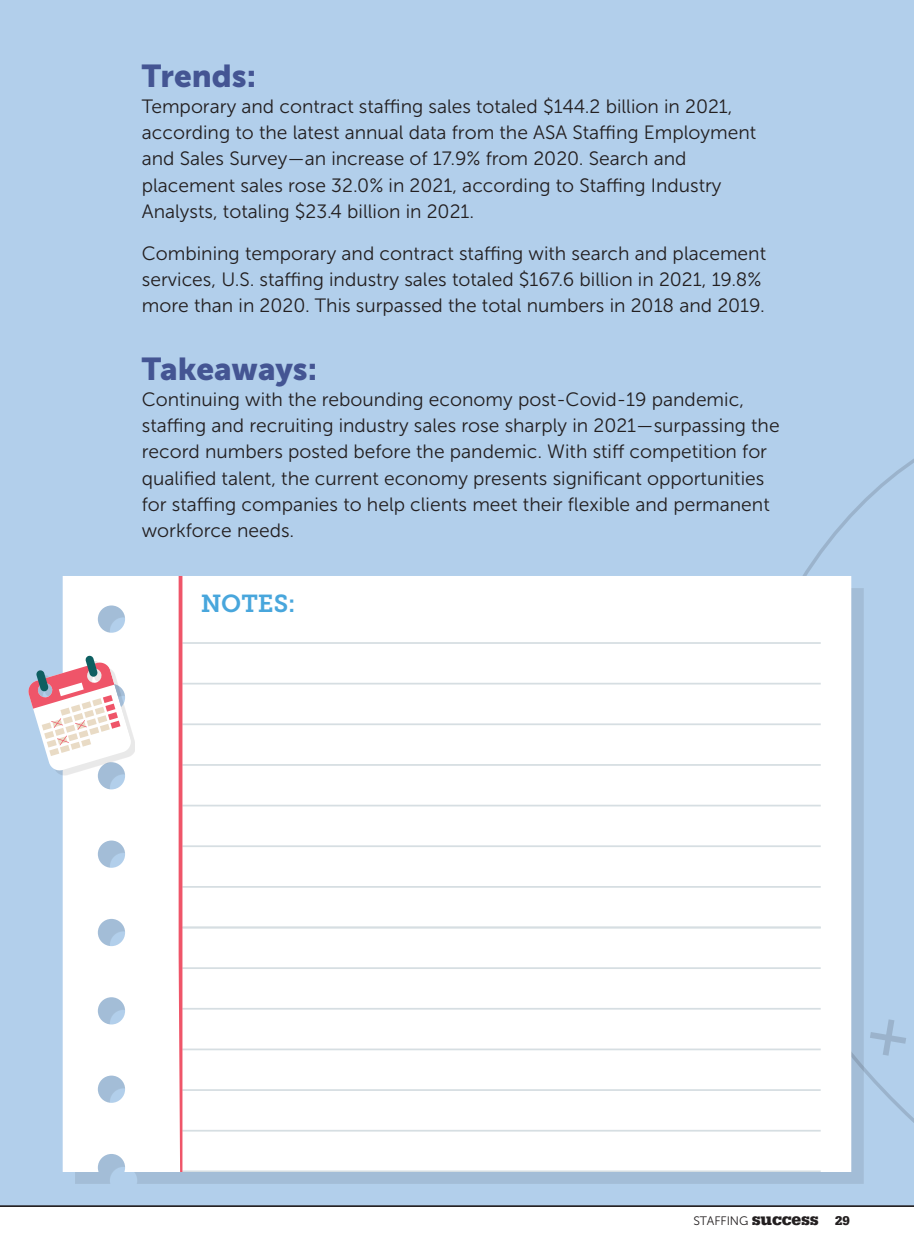
<style>
.page{position:relative;width:914px;height:1260px;background:#fff}
.page>*{position:absolute;margin:0;border:0;box-sizing:border-box;transform-origin:0 0}
._2022_Take-Aways{font:31.5px "Museo Sans 900";color:#445593}
._2022_Trends{font:31.5px "Museo Sans 900";color:#445593}
._2022_Notes{font:24.5px "Museo Slab 700";color:#48a6dc}
._2022_Body{font:19.25px/26.2px "Museo Sans 300";color:#231f20}
.t1{font:12.25px "Museo Sans 300";letter-spacing:-.01em;color:#231f20}
.s1{font-family:"Serifa";font-weight:700;font-size:17.68px}
.s2{font-family:"Serifa";font-weight:700;font-size:13.12px}
</style>
<div class="page">
<div style="left:0;top:0;width:914px;height:1206px;background:#b2cfeb"></div>
<svg style="left:803px;top:459px;width:111px;height:699px"></svg>
<div style="left:75px;top:588px;width:788px;height:595px;background:#231f20;opacity:.1"></div>
<div style="left:63px;top:576px;width:788px;height:595px;background:#fff"></div>
<hr style="left:182px;top:642px;width:638px;height:2px;background:#d6dee2">
<hr style="left:182px;top:683px;width:638px;height:2px;background:#d6dee2">
<hr style="left:182px;top:723px;width:638px;height:2px;background:#d6dee2">
<hr style="left:182px;top:764px;width:638px;height:2px;background:#d6dee2">
<hr style="left:182px;top:805px;width:638px;height:1px;background:#d6dee2">
<hr style="left:182px;top:845px;width:638px;height:2px;background:#d6dee2">
<hr style="left:182px;top:886px;width:638px;height:2px;background:#d6dee2">
<hr style="left:182px;top:927px;width:638px;height:1px;background:#d6dee2">
<hr style="left:182px;top:967px;width:638px;height:2px;background:#d6dee2">
<hr style="left:182px;top:1008px;width:638px;height:2px;background:#d6dee2">
<hr style="left:182px;top:1049px;width:638px;height:1px;background:#d6dee2">
<hr style="left:182px;top:1089px;width:638px;height:2px;background:#d6dee2">
<hr style="left:182px;top:1130px;width:638px;height:2px;background:#d6dee2">
<hr style="left:182px;top:1170px;width:638px;height:1px;background:#d6dee2">
<svg style="left:179px;top:576px;width:3px;height:595px;background:#ef5d70"></svg>
<hr style="left:0;top:1206px;width:914px;height:1px;background:#231f20">
<svg style="left:863px;top:1013px;width:49px;height:49px"></svg>
<div style="left:11px;top:661px;width:124px;height:137px;background:#231f20;opacity:.1"></div>
<svg style="left:27px;top:655px;width:105px;height:117px"></svg>
<p class="_2022_Trends" style="left:142px;top:58px;width:116px">Trends:</p>
<p class="_2022_Body" style="left:142px;top:93px;width:616px">Temporary and contract staffing sales totaled $144.2 billion in 2021, according to the latest annual data from the ASA Staffing Employment and Sales Survey—an increase of 17.9% from 2020. Search and placement sales rose 32.0% in 2021, according to Staffing Industry Analysts, totaling $23.4 billion in 2021.</p>
<p class="_2022_Body" style="left:142px;top:240px;width:625px">Combining temporary and contract staffing with search and placement services, U.S. staffing industry sales totaled $167.6 billion in 2021, 19.8% more than in 2020. This surpassed the total numbers in 2018 and 2019.</p>
<p class="_2022_Take-Aways" style="left:142px;top:351px;width:177px">Takeaways:</p>
<p class="_2022_Body" style="left:142px;top:386px;width:639px">Continuing with the rebounding economy post-Covid-19 pandemic, staffing and recruiting industry sales rose sharply in 2021—surpassing the record numbers posted before the pandemic. With stiff competition for qualified talent, the current economy presents significant opportunities for staffing companies to help clients meet their flexible and permanent workforce needs.</p>
<p class="_2022_Notes" style="left:201px;top:590px;width:96px">NOTES:</p>
<p class="t1" style="left:693px;top:1214px;width:158px">STAFFING <span class="s1">success</span> <span class="s2">29</span></p>
</div>
